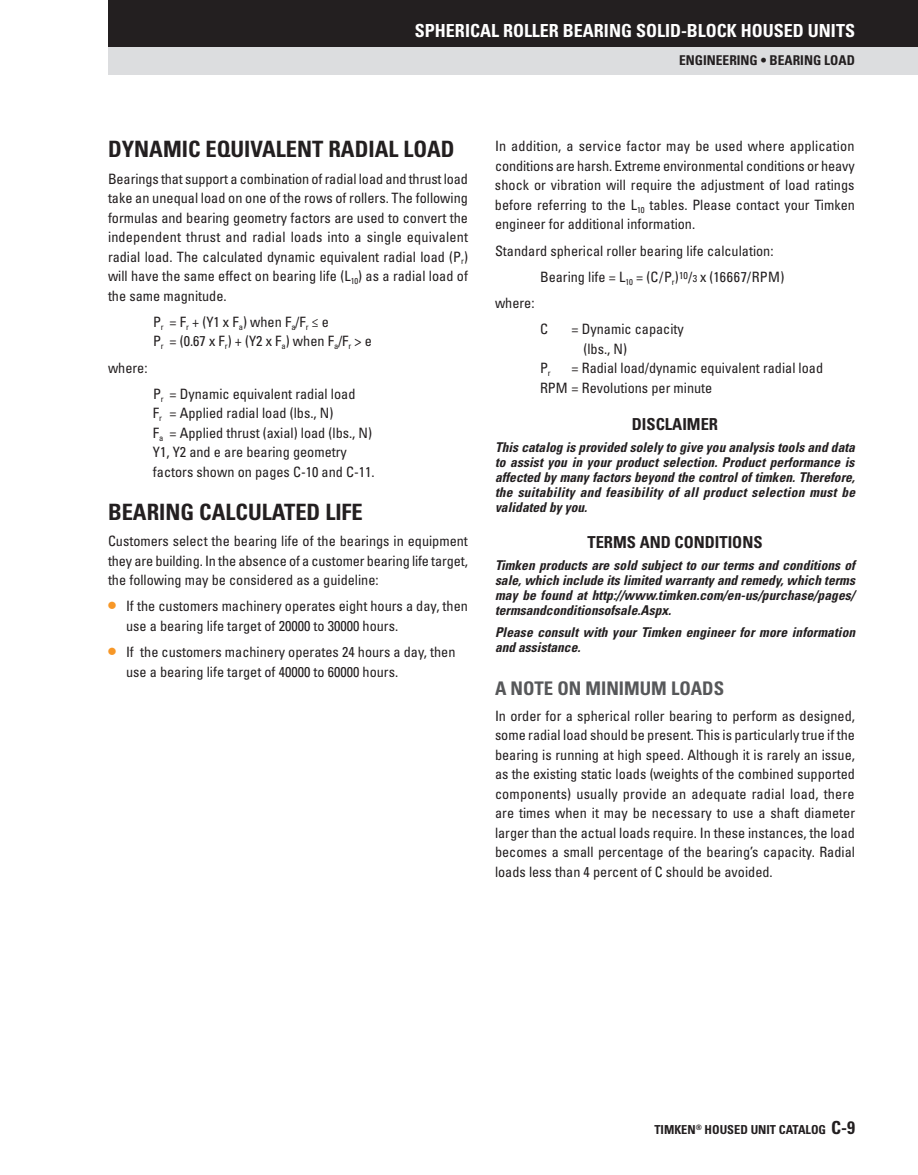
<style>
.page{position:relative;width:918px;height:1175px;background:#fff}
.page>*{position:absolute;margin:0;border:0;box-sizing:border-box;transform-origin:0 0}
.t1{font:700 condensed 22.5px "Univers LT Std";letter-spacing:.04em;color:#231f20}
.t2{font:700 condensed 22.5px "Univers LT Std";color:#231f20}
.t3{font:700 condensed 18.75px "Univers LT Std";color:#57585a}
.t4{font:700 condensed 18px "Univers LT Std";color:#fff}
.t5{font:700 condensed 18px "Univers LT Std";color:#231f20}
.t6{font:700 condensed 16.5px "Univers LT Std";color:#231f20}
.t7{font:condensed 14.25px/19.5px "Univers LT Std";color:#231f20}
.t8{font:italic 700 condensed 13.5px/15px "Univers LT Std";letter-spacing:.005em;color:#231f20;text-align:justify}
.t9{font:700 condensed 13.5px "Univers LT Std";color:#231f20}
.t10{font:700 condensed 12.3px "Univers LT Std";color:#231f20}
.s1{font-size:24px;color:#f79727}
.s2{font-size:10.05px}
</style>
<div class="page">
<div style="left:108px;top:47px;width:810px;height:27px;background:#dcdddf"></div>
<div style="left:108px;top:0;width:810px;height:47px;background:#231f20"></div>
<p class="t4" style="left:415px;top:20px;width:21px">SPHERICAL</p>
<p class="t4" style="left:503px;top:20px;width:11px">ROLLER</p>
<p class="t4" style="left:563px;top:20px;width:22px">BEARING</p>
<p class="t4" style="left:636px;top:20px;width:20px">SOLID</p>
<p class="t4" style="left:681px;top:20px;width:28px">-BLOCK</p>
<p class="t4" style="left:741px;top:20px;width:12px">HOU</p>
<p class="t4" style="left:774px;top:20px;width:83px">SED UNITS</p>
<p class="t9" style="left:679px;top:52px;width:177px">ENGINEERING • BEARING LOAD</p>
<h1 class="t1" style="left:108px;top:135px;width:348px">DYNAMIC EQUIVALENT RADIAL LOAD</h1>
<p class="t7" style="left:108px;top:169px;width:362px;text-align:justify">Bearings that support a combination of radial load and thrust load take an unequal load on one of the rows of rollers. The following formulas and bearing geometry factors are used to convert the independent thrust and radial loads into a single equivalent radial load. The calculated dynamic equivalent radial load (P<sub>r</sub>) will have the same effect on bearing life (L<sub>10</sub>) as a radial load of the same magnitude.</p>
<p class="t7" style="left:153px;top:312px;width:221px">P<sub>r</sub> = F<sub>r</sub> + (Y1 x F<sub>a</sub>) when F<sub>a</sub>/F<sub>r</sub> ≤ e<br>P<sub>r</sub> = (0.67 x F<sub>r</sub>) + (Y2 x F<sub>a</sub>) when F<sub>a</sub>/F<sub>r</sub> &gt; e</p>
<p class="t7" style="left:108px;top:358px;width:41px">where:</p>
<p class="t7" style="left:153px;top:384px;width:223px">P<sub>r</sub> = Dynamic equivalent radial load<br>F<sub>r</sub> = Applied radial load (lbs., N)<br>F<sub>a</sub> = Applied thrust (axial) load (lbs., N)<br>Y1, Y2 and e are bearing geometry factors shown on pages C-10 and C-11.</p>
<h1 class="t2" style="left:108px;top:498px;width:105px">BEARING CALCULA</h1>
<h1 class="t2" style="left:284px;top:498px;width:80px">TED LIFE</h1>
<p class="t7" style="left:108px;top:531px;width:361px;text-align:justify">Customers select the bearing life of the bearings in equipment they are building. In the absence of a customer bearing life target, the following may be considered as a guideline:</p>
<p class="t7" style="left:126px;top:596px;width:343px;text-indent:-18px"><span class="s1">•</span> If the customers machinery operates eight hours a day, then use a bearing life target of 20000 to 30000 hours.</p>
<p class="t7" style="left:126px;top:642px;width:331px;text-indent:-18px"><span class="s1">•</span> If the customers machinery operates 24 hours a day, then use a bearing life target of 40000 to 60000 hours.</p>
<p class="t7" style="left:495px;top:136px;width:361px;text-align:justify">I n addition, a service factor may be used where application conditions are harsh. Extreme environmental conditions or heavy shock or vibration will require the adjustment of load ratings before referring to the L<sub>10</sub> tables. Please contact your Timken engineer for additional information.</p>
<p class="t7" style="left:495px;top:241px;width:280px">Standard spherical roller bearing life calculation:</p>
<p class="t7" style="left:540px;top:267px;width:246px">Bearing life = L<sub>10</sub> = (C/P<sub>r</sub>)<sup>10</sup>/<span class="s2">3</span> x (16667/RPM)</p>
<p class="t7" style="left:495px;top:293px;width:41px">where:</p>
<p class="t7" style="left:540px;top:319px;width:4px">C</p>
<p class="t7" style="left:584px;top:319px;width:102px;text-indent:-12px">= Dynamic capacity (lbs., N )</p>
<p class="t7" style="left:540px;top:358px;width:12px">P<sub>r</sub></p>
<p class="t7" style="left:540px;top:358px;width:285px;text-indent:31px">= Radial load/dynamic equivalent radial load<br>RPM = Revolutions per minute</p>
<p class="t6" style="left:632px;top:414px;width:34px">DISCLAIMER</p>
<p class="t8" style="left:495px;top:439px;width:362px">This catalog is provided solely to give you analysis tools and data to assist you in your product selection. Product performance is affected by many factors beyond the control of timken. Therefore, the suitability and feasibility of all product selection must be validated by you.</p>
<p class="t6" style="left:587px;top:532px;width:175px">TERMS AND CONDITIONS</p>
<p class="t8" style="left:495px;top:558px;width:362px">Timken products are sold subject to our terms and conditions of sale, which include its limited warranty and remedy, which terms may be found at http://www.timken.com/en-us/purchase/pages/ termsandconditionsofsale.Aspx.</p>
<p class="t8" style="left:495px;top:624px;width:362px">Please consult with your Timken engineer for more information and assistance.</p>
<h2 class="t3" style="left:495px;top:676px;width:229px">A NOTE ON MINIMUM LOADS</h2>
<p class="t7" style="left:495px;top:706px;width:362px;text-align:justify">In order for a spherical roller bearing to perform as designed, some radial load should be present. This is particularly true if the bearing is running at high speed. Although it is rarely an issue, as the existing static loads (weights of the combined supported components) usually provide an adequate radial load, there are times when it may be necessary to use a shaft diameter larger than the actual loads require. I n these instances, the load becomes a small percentage of the bearing’s capacity. Radial loads less than 4 percent of C should be avoided.</p>
<p class="t10" style="left:654px;top:1122px;width:59px">TIMKEN<sup>®</sup> HOU</p>
<p class="t10" style="left:727px;top:1122px;width:79px">SED UNIT CATALOG</p>
<p class="t5" style="left:831px;top:1116px;width:25px">C-9</p>
</div>
